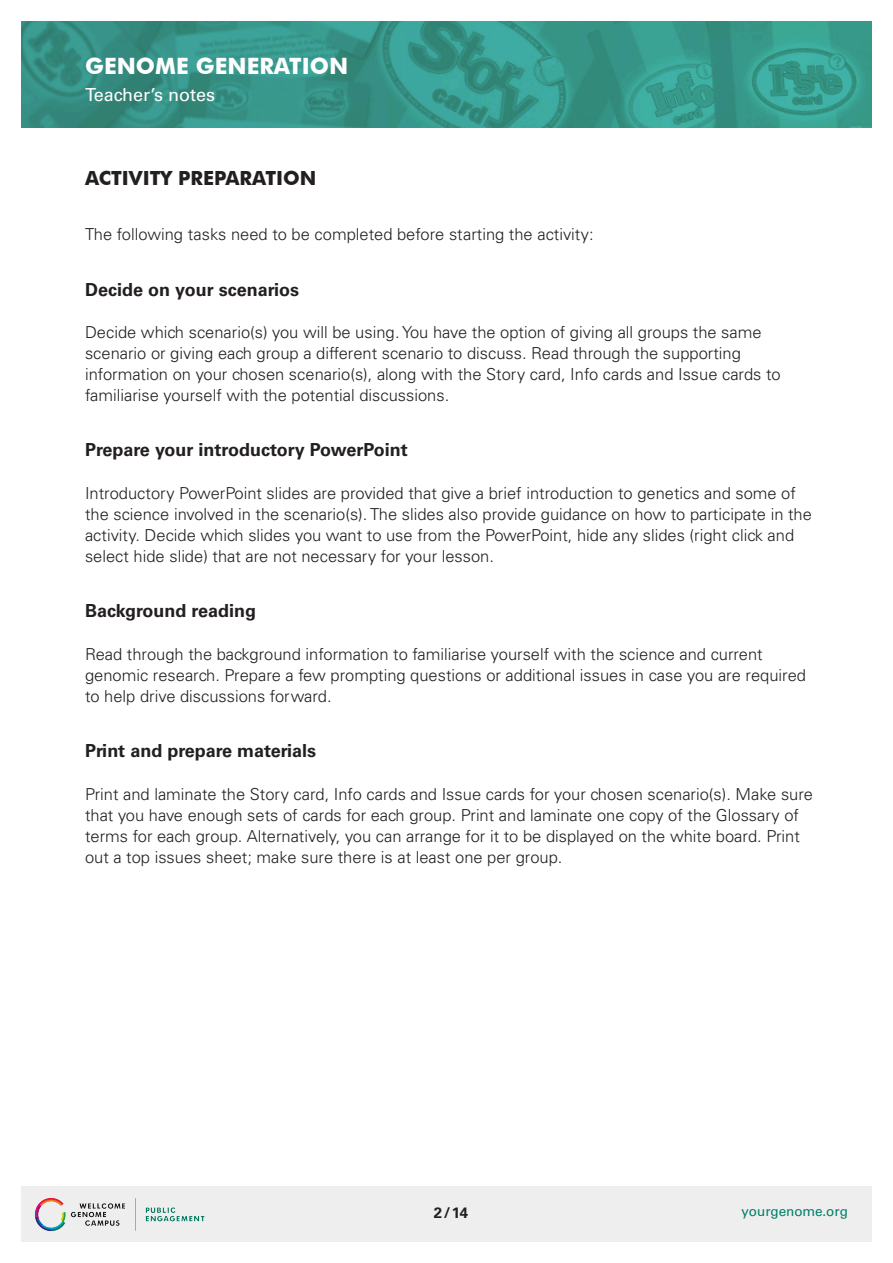
<style>
.page{position:relative;width:893px;height:1263px;background:#fff}
.page>*{position:absolute;margin:0;border:0;box-sizing:border-box;transform-origin:0 0}
.t1{font:700 22.5px "Futura BT";color:#fff}
.Title_1{font:700 19.5px "Futura BT";color:#231f20}
.Title_2__5spacetop{font:700 18px "Univers";color:#231f20}
.t2{font:18px "Univers";color:#fff}
.Text_1{font:300 16.5px/21px "Univers";color:#231f20}
.t3{font:700 15px "Univers";color:#231f20}
.t4{font:13.5px "Univers";letter-spacing:-.005em;color:#008068}
</style>
<div class="page">
<div style="left:21px;top:1186px;width:851px;height:56px;background:#eeeeef"></div>
<img style="left:21px;top:21px;width:851px;height:107px">
<img style="left:35px;top:1198px;width:169px;height:34px">
<h1 class="t1" style="left:85px;top:52px;width:265px">GENOME GENERATION</h1>
<p class="t2" style="left:85px;top:84px;width:132px">Teacher’s notes</p>
<p class="Title_1" style="left:85px;top:166px;width:233px">ACTIVITY PREPARATION</p>
<p class="Text_1" style="left:85px;top:224px;width:510px">The following tasks need to be completed before starting the activity:</p>
<p class="Title_2__5spacetop" style="left:85px;top:279px;width:215px">Decide on your scenarios</p>
<p class="Text_1" style="left:85px;top:321px;width:697px">Decide which scenario(s) you will be using. You have the option of giving all groups the same scenario or giving each group a different scenario to discuss. Read through the supporting information on your chosen scenario(s), along with the Story card, Info cards and Issue cards to familiarise yourself with the potential discussions.</p>
<p class="Title_2__5spacetop" style="left:85px;top:440px;width:324px">Prepare your introductory PowerPoint</p>
<p class="Text_1" style="left:85px;top:482px;width:728px">Introductory PowerPoint slides are provided that give a brief introduction to genetics and some of the science involved in the scenario(s). The slides also provide guidance on how to participate in the activity. Decide which slides you want to use from the PowerPoint, hide any slides (right click and select hide slide) that are not necessary for your lesson.</p>
<p class="Title_2__5spacetop" style="left:85px;top:600px;width:173px">Background reading</p>
<p class="Text_1" style="left:85px;top:643px;width:723px">Read through the background information to familiarise yourself with the science and current genomic research. Prepare a few prompting questions or additional issues in case you are required to help drive discussions forward.</p>
<p class="Title_2__5spacetop" style="left:85px;top:740px;width:233px">Print and prepare materials</p>
<p class="Text_1" style="left:85px;top:783px;width:730px">Print and laminate the Story card, Info cards and Issue cards for your chosen scenario(s). Make sure that you have enough sets of cards for each group. Print and laminate one copy of the Glossary of terms for each group. Alternatively, you can arrange for it to be displayed on the white board. Print out a top issues sheet; make sure there is at least one per group.</p>
<p class="t3" style="left:434px;top:1204px;width:36px">2/14</p>
<p class="t4" style="left:741px;top:1203px;width:108px">yourgenome.org</p>
</div>
